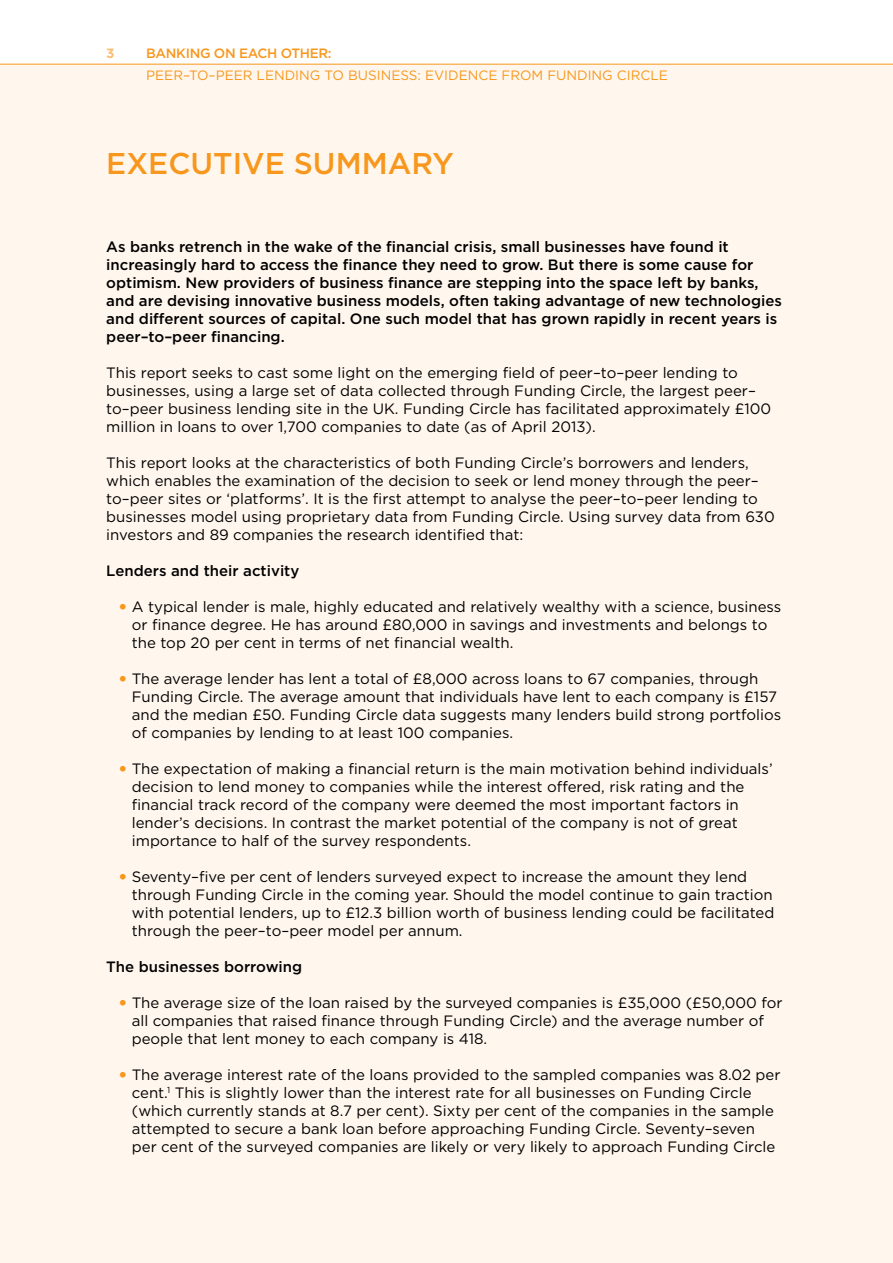
<style>
.page{position:relative;width:893px;height:1263px;background:#fff}
.page>*{position:absolute;margin:0;border:0;box-sizing:border-box;transform-origin:0 0}
.t1{font:500 30px "Gotham HTF";color:#f8971d}
.t2{font:15px/18px "Gotham HTF";color:#000}
.t3{font:500 15px/18px "Gotham HTF";color:#000}
.t4{font:13.5px "Gotham HTF";color:#f8971d}
.t5{font:500 13.5px "Gotham HTF";letter-spacing:-.025em;color:#f8971d}
.t6{font:700 13.5px "Gotham HTF";color:#fcbe76}
.s1{font-weight:900;color:#f8971d}
</style>
<div class="page">
<div style="left:0;top:64px;width:893px;height:1199px;background:#fff7ee"></div>
<hr style="left:0;top:64px;width:893px;height:1px;background:#f8971d">
<p class="t6" style="left:106px;top:45px;width:10px">3</p>
<p class="t5" style="left:146px;top:46px;width:187px">BANKING ON EACH OTHER:</p>
<p class="t4" style="left:146px;top:68px;width:523px">Peer–to–peer lending to business: Evidence from Funding Circle</p>
<h1 class="t1" style="left:106px;top:146px;width:305px">Executive summary</h1>
<p class="t3" style="left:106px;top:237px;width:677px">As banks retrench in the wake of the financial crisis, small businesses have found it increasingly hard to access the finance they need to grow. But there is some cause for optimism. New providers of business finance are stepping into the space left by banks, and are devising innovative business models, often taking advantage of new technologies and different sources of capital. One such model that has grown rapidly in recent years is peer–to–peer financing.</p>
<p class="t2" style="left:106px;top:363px;width:666px">This report seeks to cast some light on the emerging field of peer–to–peer lending to businesses, using a large set of data collected through Funding Circle, the largest peer– to–peer business lending site in the U K. Funding Circle has facilitated approximately £100 million in loans to over 1,700 companies to date (as of April 2013).</p>
<p class="t2" style="left:106px;top:453px;width:670px">This report looks at the characteristics of both Funding Circle’s borrowers and lenders, which enables the examination of the decision to seek or lend money through the peer– to–peer sites or ‘platforms’. It is the first attempt to analyse the peer–to–peer lending to businesses model using proprietary data from Funding Circle. Using survey data from 630 investors and 89 companies the research identified that:</p>
<p class="t3" style="left:106px;top:561px;width:195px">Lenders and their activity</p>
<p class="t2" style="left:132px;top:597px;width:651px;text-indent:-13px"><span class="s1">•</span> A typical lender is male, highly educated and relatively wealthy with a science, business or finance degree. He has around £80,000 in savings and investments and belongs to the top 20 per cent in terms of net financial wealth.</p>
<p class="t2" style="left:132px;top:669px;width:651px;text-indent:-13px"><span class="s1">•</span> The average lender has lent a total of £8,000 across loans to 67 companies, through Funding Circle. The average amount that individuals have lent to each company is £157 and the median £50. Funding Circle data suggests many lenders build strong portfolios of companies by lending to at least 100 companies.</p>
<p class="t2" style="left:132px;top:759px;width:642px;text-indent:-13px"><span class="s1">•</span> The expectation of making a financial return is the main motivation behind individuals’ decision to lend money to companies while the interest offered, risk rating and the financial track record of the company were deemed the most important factors in lender’s decisions. I n contrast the market potential of the company is not of great importance to half of the survey respondents.</p>
<p class="t2" style="left:132px;top:867px;width:644px;text-indent:-13px"><span class="s1">•</span> Seventy–five per cent of lenders surveyed expect to increase the amount they lend through Funding Circle in the coming year. Should the model continue to gain traction with potential lenders, up to £12.3 billion worth of business lending could be facilitated through the peer–to–peer model per annum.</p>
<p class="t3" style="left:106px;top:957px;width:197px">The businesses borrowing</p>
<p class="t2" style="left:132px;top:993px;width:652px;text-indent:-13px"><span class="s1">•</span> The average size of the loan raised by the surveyed companies is £35,000 (£50,000 for all companies that raised finance through Funding Circle) and the average number of people that lent money to each company is 418.</p>
<p class="t2" style="left:132px;top:1065px;width:650px;text-indent:-13px"><span class="s1">•</span> The average interest rate of the loans provided to the sampled companies was 8.02 per cent.<sup>1</sup> This is slightly lower than the interest rate for all businesses on Funding Circle (which currently stands at 8.7 per cent). Sixty per cent of the companies in the sample attempted to secure a bank loan before approaching Funding Circle. Seventy–seven per cent of the surveyed companies are likely or very likely to approach Funding Circle</p>
</div>
